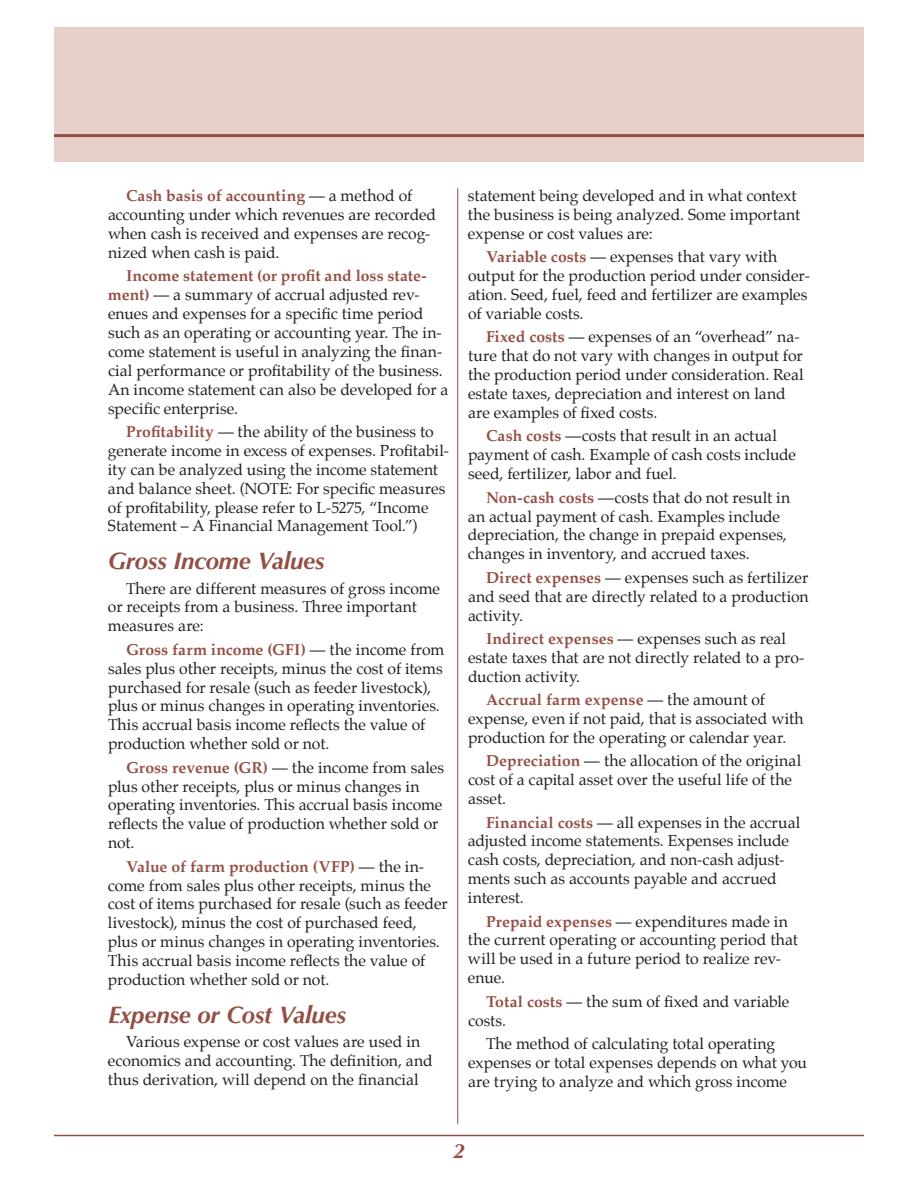
<style>
.page{position:relative;width:918px;height:1188px;background:#fff}
.page>*{position:absolute;margin:0;border:0;box-sizing:border-box;transform-origin:0 0}
.t1{font:italic 700 24px "Optima";letter-spacing:-.005em;color:#934f45}
.t2{font:italic 700 21px "Optima";color:#934f45}
.t3{font:15.75px/18.9px "Palatino";color:#231f20}
.s1{font-weight:700;color:#934f45}
</style>
<div class="page">
<hr style="left:457px;top:188px;width:1px;height:936px;background:#934f45">
<div style="left:54px;top:27px;width:810px;height:135px;background:#e7d0ca"></div>
<hr style="left:54px;top:134px;width:810px;height:3px;background:#934f45">
<hr style="left:54px;top:1135px;width:810px;height:1px;background:#934f45">
<p class="t3" style="left:108px;top:187px;width:330px;text-indent:18px"><span class="s1">Cash basis of accounting</span> — a method of accounting under which revenues are recorded when cash is received and expenses are recog&shy;nized when cash is paid.</p>
<p class="t3" style="left:108px;top:267px;width:342px;text-indent:18px"><span class="s1">Income statement (or profit and loss state&shy;ment)</span> — a summary of accrual adjusted rev&shy;enues and expenses for a specific time period such as an operating or accounting year. The in&shy;come statement is useful in analyzing the finan&shy;cial performance or profitability of the business.<br>An income statement can also be developed for a specific enterprise.</p>
<p class="t3" style="left:108px;top:423px;width:343px;text-indent:18px"><span class="s1">Profitability</span> — the ability of the business to generate income in excess of expenses. Profitabil&shy;ity can be analyzed using the income statement and balance sheet. (NOTE: For specific measures of profitability, please refer to L-5275, “Income Statement – A Financial Management Tool.”)</p>
<h1 class="t1" style="left:108px;top:551px;width:218px">Gross Income Values</h1>
<p class="t3" style="left:108px;top:580px;width:334px;text-indent:18px">There are different measures of gross income or receipts from a business. Three important measures are:</p>
<p class="t3" style="left:108px;top:641px;width:338px;text-indent:18px"><span class="s1">Gross farm income (GFI)</span> — the income from sales plus other receipts, minus the cost of items purchased for resale (such as feeder livestock), plus or minus changes in operating inventories.<br>This accrual basis income reflects the value of production whether sold or not.</p>
<p class="t3" style="left:108px;top:759px;width:338px;text-indent:18px"><span class="s1">Gross revenue (GR)</span> — the income from sales plus other receipts, plus or minus changes in operating inventories. This accrual basis income reflects the value of production whether sold or not.</p>
<p class="t3" style="left:108px;top:858px;width:341px;text-indent:18px"><span class="s1">Value of farm production (VFP)</span> — the in&shy;come from sales plus other receipts, minus the cost of items purchased for resale (such as feeder livestock), minus the cost of purchased feed, plus or minus changes in operating inventories.<br>This accrual basis income reflects the value of production whether sold or not.</p>
<h1 class="t1" style="left:108px;top:1005px;width:240px">Expense or Cost Values</h1>
<p class="t3" style="left:108px;top:1033px;width:326px;text-indent:18px">Various expense or cost values are used in economics and accounting. The definition, and thus derivation, will depend on the financial</p>
<p class="t3" style="left:468px;top:187px;width:334px">statement being developed and in what context the business is being analyzed. Some important expense or cost values are:</p>
<p class="t3" style="left:468px;top:249px;width:343px;text-indent:18px"><span class="s1">Variable costs</span> — expenses that vary with output for the production period under consider&shy;ation. Seed, fuel, feed and fertilizer are examples of variable costs.</p>
<p class="t3" style="left:468px;top:329px;width:337px;text-indent:18px"><span class="s1">Fixed costs</span> — expenses of an “overhead” na&shy;ture that do not vary with changes in output for the production period under consideration. Real estate taxes, depreciation and interest on land are examples of fixed costs.</p>
<p class="t3" style="left:468px;top:428px;width:330px;text-indent:18px"><span class="s1">Cash costs</span> —costs that result in an actual payment of cash. Example of cash costs include seed, fertilizer, labor and fuel.</p>
<p class="t3" style="left:468px;top:489px;width:324px;text-indent:18px"><span class="s1">Non-cash costs</span> —costs that do not result in an actual payment of cash. Examples include depreciation, the change in prepaid expenses, changes in inventory, and accrued taxes.</p>
<p class="t3" style="left:468px;top:569px;width:342px;text-align:justify;text-indent:18px"><span class="s1">Direct expenses</span> — expenses such as fertilizer and seed that are directly related to a production activity.</p>
<p class="t3" style="left:468px;top:630px;width:338px;text-indent:18px"><span class="s1">Indirect expenses</span> — expenses such as real estate taxes that are not directly related to a pro&shy;duction activity.</p>
<p class="t3" style="left:468px;top:691px;width:337px;text-indent:18px"><span class="s1">Accrual farm expense</span> — the amount of expense, even if not paid, that is associated with production for the operating or calendar year.</p>
<p class="t3" style="left:468px;top:753px;width:335px;text-indent:18px"><span class="s1">Depreciation</span> — the allocation of the original cost of a capital asset over the useful life of the asset.</p>
<p class="t3" style="left:468px;top:814px;width:334px;text-indent:18px"><span class="s1">Financial costs</span> — all expenses in the accrual adjusted income statements. Expenses include cash costs, depreciation, and non-cash adjust&shy;ments such as accounts payable and accrued interest.</p>
<p class="t3" style="left:468px;top:913px;width:331px;text-indent:18px"><span class="s1">Prepaid expenses</span> — expenditures made in the current operating or accounting period that will be used in a future period to realize rev&shy;enue.</p>
<p class="t3" style="left:468px;top:993px;width:323px;text-indent:18px"><span class="s1">Total costs</span> — the sum of fixed and variable costs.</p>
<p class="t3" style="left:468px;top:1035px;width:341px;text-indent:18px">The method of calculating total operating expenses or total expenses depends on what you are trying to analyze and which gross income</p>
<h2 class="t2" style="left:453px;top:1143px;width:13px">2</h2>
</div>
